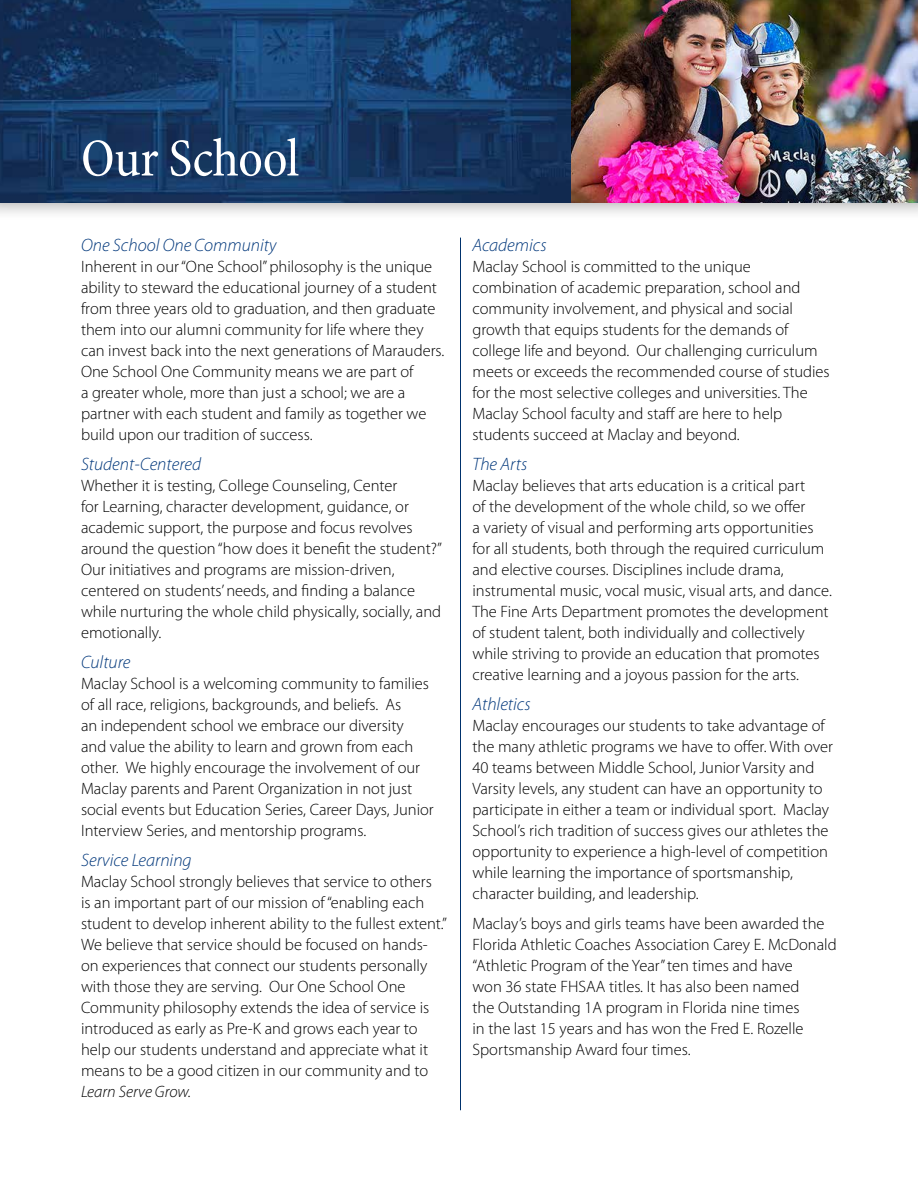
<style>
.page{position:relative;width:918px;height:1188px;background:#fff}
.page>*{position:absolute;margin:0;border:0;box-sizing:border-box;transform-origin:0 0}
.t1{font:condensed 54px "Minion Pro";letter-spacing:-.01em;color:#fff}
.t2{font:italic 300 18px "Myriad Pro";color:#00377b}
.t3{font:300 16.5px/21px "Myriad Pro";color:#000}
.t4{font:italic 300 16.5px "Myriad Pro";color:#000}
</style>
<div class="page">
<div style="left:0;top:0;width:918px;height:221px;background:#000;opacity:.4"></div>
<img style="left:0;top:0;width:571px;height:202px">
<img style="left:571px;top:0;width:347px;height:203px">
<hr style="left:460px;top:238px;width:1px;height:872px;background:#00326c">
<h1 class="t1" style="left:81px;top:123px;width:220px">Our School</h1>
<p class="t2" style="left:81px;top:234px;width:197px">One School One Community</p>
<p class="t3" style="left:81px;top:256px;width:365px">Inherent in our “One School” philosophy is the unique ability to steward the educational journey of a student from three years old to graduation, and then graduate them into our alumni community for life where they can invest back into the next generations of Marauders.<br>One School One Community means we are part of<br>a greater whole, more than just a school; we are a partner with each student and family as together we build upon our tradition of success.</p>
<p class="t2" style="left:81px;top:453px;width:122px">Student-Centered</p>
<p class="t3" style="left:81px;top:475px;width:362px">Whether it is testing, College Counseling, Center<br>for Learning, character development, guidance, or academic support, the purpose and focus revolves around the question “how does it benefit the student?” Our initiatives and programs are mission-driven, centered on students’ needs, and finding a balance while nurturing the whole child physically, socially, and emotionally.</p>
<p class="t2" style="left:81px;top:651px;width:51px">Culture</p>
<p class="t3" style="left:81px;top:673px;width:354px">Maclay School is a welcoming community to families of all race, religions, backgrounds, and beliefs. As<br>an independent school we embrace our diversity<br>and value the ability to learn and grown from each other. We highly encourage the involvement of our Maclay parents and Parent Organization in not just social events but Education Series, Career Days, Junior Interview Series, and mentorship programs.</p>
<p class="t2" style="left:81px;top:849px;width:112px">Service Learning</p>
<p class="t3" style="left:81px;top:871px;width:368px">Maclay School strongly believes that service to others<br>is an important part of our mission of “enabling each student to develop inherent ability to the fullest extent.” We believe that service should be focused on hands&shy;on experiences that connect our students personally with those they are serving. Our One School One Community philosophy extends the idea of service is introduced as early as Pre-K and grows each year to help our students understand and appreciate what it means to be a good citizen in our community and to</p>
<p class="t4" style="left:81px;top:1082px;width:112px">Learn Serve Grow.</p>
<p class="t2" style="left:472px;top:234px;width:76px">Academics</p>
<p class="t3" style="left:472px;top:256px;width:359px">Maclay School is committed to the unique combination of academic preparation, school and community involvement, and physical and social growth that equips students for the demands of college life and beyond. Our challenging curriculum meets or exceeds the recommended course of studies for the most selective colleges and universities. The Maclay School faculty and staff are here to help students succeed at Maclay and beyond.</p>
<p class="t2" style="left:472px;top:453px;width:56px">The Arts</p>
<p class="t3" style="left:472px;top:475px;width:361px">Maclay believes that arts education is a critical part<br>of the development of the whole child, so we offer<br>a variety of visual and performing arts opportunities for all students, both through the required curriculum and elective courses. Disciplines include drama, instrumental music, vocal music, visual arts, and dance.<br>The Fine Arts Department promotes the development of student talent, both individually and collectively while striving to provide an education that promotes creative learning and a joyous passion for the arts.</p>
<p class="t2" style="left:472px;top:693px;width:60px">Athletics</p>
<p class="t3" style="left:472px;top:715px;width:362px">Maclay encourages our students to take advantage of the many athletic programs we have to offer. With over 40 teams between Middle School, Junior Varsity and Varsity levels, any student can have an opportunity to participate in either a team or individual sport. Maclay School’s rich tradition of success gives our athletes the opportunity to experience a high-level of competition while learning the importance of sportsmanship, character building, and leadership.</p>
<p class="t3" style="left:472px;top:913px;width:366px">Maclay’s boys and girls teams have been awarded the Florida Athletic Coaches Association Carey E. McDonald “Athletic Program of the Year” ten times and have<br>won 36 state FHSAA titles. It has also been named<br>the Outstanding 1A program in Florida nine times<br>in the last 15 years and has won the Fred E. Rozelle Sportsmanship Award four times.</p>
</div>
